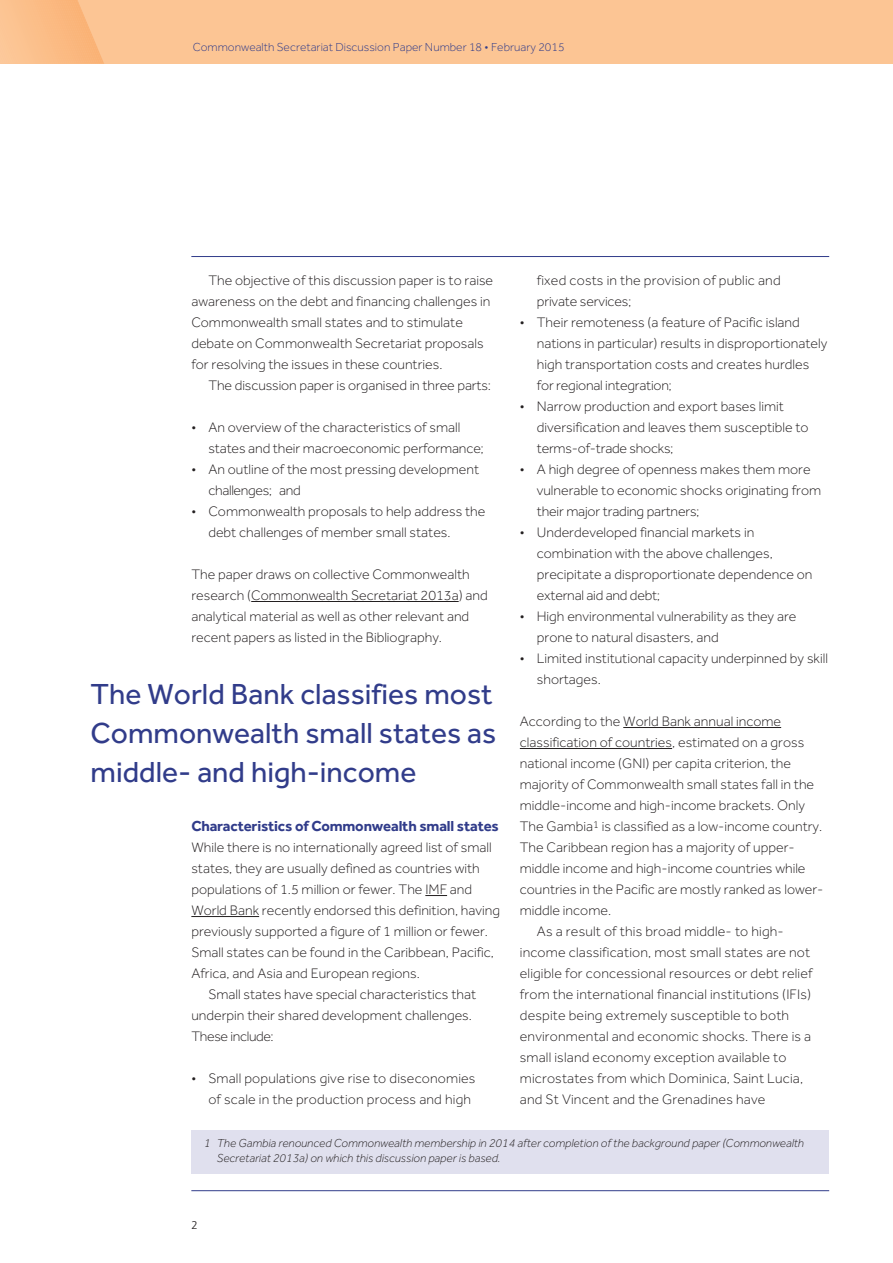
<style>
.page{position:relative;width:893px;height:1263px;background:#fff}
.page>*{position:absolute;margin:0;border:0;box-sizing:border-box;transform-origin:0 0}
.t1{font:30px/39px "Effra";color:#313c8a}
.t2{font:700 15px "Effra";letter-spacing:-.01em;color:#313c8a}
.t3{font:300 14.25px/21px "Effra";color:#231f20}
.t4{font:300 14.25px "Effra";letter-spacing:-.025em;color:#231f20}
.t5{font:italic 300 12px/14.4px "Effra";color:#231f20}
.t6{font:300 12px "Effra";color:#313c8a}
.t7{font:300 11.25px "Frutiger";color:#231f20}
</style>
<div class="page">
<div style="left:191px;top:1130px;width:638px;height:44px;background:#e0e0ee"></div>
<hr style="left:251px;top:601px;width:208px;height:1px;background:#231f20">
<svg style="left:425px;top:895px;width:22px;height:1px"></svg>
<hr style="left:191px;top:916px;width:68px;height:1px;background:#231f20">
<hr style="left:623px;top:727px;width:158px;height:1px;background:#231f20">
<hr style="left:520px;top:748px;width:152px;height:1px;background:#231f20">
<div style="left:0;top:0;width:893px;height:64px;background:#fcc594"></div>
<svg style="left:23px;top:0;width:81px;height:64px"></svg>
<hr style="left:191px;top:1190px;width:638px;height:1px;background:#313c8a">
<hr style="left:191px;top:256px;width:638px;height:1px;background:#313c8a">
<p class="t6" style="left:193px;top:40px;width:373px">Commonwealth Secretariat Discussion Paper Number 18 • February 2015</p>
<p class="t3" style="left:191px;top:270px;width:303px;text-indent:17px">The objective of this discussion paper is to raise awareness on the debt and financing challenges in Commonwealth small states and to stimulate debate on Commonwealth Secretariat proposals for resolving the issues in these countries.</p>
<p class="t3" style="left:208px;top:375px;width:289px">The discussion paper is organised in three parts:</p>
<p class="t3" style="left:208px;top:417px;width:282px;text-indent:-17px">• An overview of the characteristics of small states and their macroeconomic performance;</p>
<p class="t3" style="left:208px;top:459px;width:272px;text-indent:-17px">• An outline of the most pressing development challenges; and</p>
<p class="t3" style="left:208px;top:501px;width:279px;text-indent:-17px">• Commonwealth proposals to help address the debt challenges of member small states.</p>
<p class="t3" style="left:191px;top:564px;width:298px">The paper draws on collective Commonwealth research (Commonwealth Secretariat 2013a) and analytical material as well as other relevant and recent papers as listed in the Bibliography.</p>
<h1 class="t1" style="left:91px;top:674px;width:407px">The World Bank classifies most<br>Commonwealth small states as middle- and high-income</h1>
<p class="t2" style="left:191px;top:817px;width:309px">Characteristics of Commonwealth small states</p>
<p class="t3" style="left:191px;top:837px;width:302px">While there is no internationally agreed list of small</p>
<p class="t3" style="left:191px;top:858px;width:290px">states, they are usually defined as countries with</p>
<p class="t3" style="left:191px;top:879px;width:282px">populations of 1.5 million or fewer. The IMF and</p>
<p class="t3" style="left:191px;top:900px;width:310px">World Bank recently endorsed this definition, having</p>
<p class="t3" style="left:191px;top:921px;width:298px">previously supported a figure of 1 million or fewer.</p>
<p class="t3" style="left:191px;top:942px;width:304px">Small states can be found in the Caribbean, Pacific,</p>
<p class="t3" style="left:191px;top:963px;width:230px">Africa, and Asia and European regions.</p>
<p class="t3" style="left:208px;top:984px;width:269px">Small states have special characteristics that</p>
<p class="t3" style="left:191px;top:1005px;width:282px">underpin their shared development challenges.</p>
<p class="t4" style="left:191px;top:1028px;width:89px">These include:</p>
<p class="t3" style="left:208px;top:1068px;width:269px;text-indent:-17px">• Small populations give rise to diseconomies of scale in the production process and high</p>
<p class="t3" style="left:537px;top:270px;width:245px">fixed costs in the provision of public and private services;</p>
<p class="t3" style="left:537px;top:312px;width:292px;text-indent:-17px">• Their remoteness (a feature of Pacific island nations in particular) results in disproportionately high transportation costs and creates hurdles for regional integration;</p>
<p class="t3" style="left:537px;top:396px;width:273px;text-indent:-17px">• Narrow production and export bases limit diversification and leaves them susceptible to terms-of-trade shocks;</p>
<p class="t3" style="left:537px;top:459px;width:286px;text-indent:-17px">• A high degree of openness makes them more vulnerable to economic shocks originating from their major trading partners;</p>
<p class="t3" style="left:537px;top:522px;width:277px;text-indent:-17px">• Underdeveloped financial markets in combination with the above challenges, precipitate a disproportionate dependence on external aid and debt;</p>
<p class="t3" style="left:537px;top:606px;width:261px;text-indent:-17px">• High environmental vulnerability as they are prone to natural disasters, and</p>
<p class="t3" style="left:537px;top:648px;width:293px;text-indent:-17px">• Limited institutional capacity underpinned by skill shortages.</p>
<p class="t3" style="left:520px;top:711px;width:263px">According to the World Bank annual income</p>
<p class="t3" style="left:520px;top:732px;width:286px">classification of countries, estimated on a gross</p>
<p class="t3" style="left:520px;top:753px;width:273px">national income (GNI) per capita criterion, the</p>
<p class="t3" style="left:520px;top:774px;width:296px">majority of Commonwealth small states fall in the</p>
<p class="t3" style="left:520px;top:795px;width:287px">middle-income and high-income brackets. Only</p>
<p class="t3" style="left:520px;top:816px;width:304px">The Gambia<sup>1</sup> is classified as a low-income country.</p>
<p class="t3" style="left:520px;top:837px;width:276px">The Caribbean region has a majority of upper-</p>
<p class="t3" style="left:520px;top:858px;width:287px">middle income and high-income countries while</p>
<p class="t3" style="left:520px;top:879px;width:305px">countries in the Pacific are mostly ranked as lower-</p>
<p class="t3" style="left:520px;top:900px;width:93px">middle income.</p>
<p class="t3" style="left:537px;top:921px;width:248px">As a result of this broad middle- to high-</p>
<p class="t3" style="left:520px;top:942px;width:292px">income classification, most small states are not</p>
<p class="t3" style="left:520px;top:963px;width:294px">eligible for concessional resources or debt relief</p>
<p class="t3" style="left:520px;top:984px;width:293px">from the international financial institutions (IFIs)</p>
<p class="t3" style="left:520px;top:1005px;width:271px">despite being extremely susceptible to both</p>
<p class="t3" style="left:520px;top:1026px;width:293px">environmental and economic shocks. There is a</p>
<p class="t3" style="left:520px;top:1047px;width:268px">small island economy exception available to</p>
<p class="t3" style="left:520px;top:1068px;width:285px">microstates from which Dominica, Saint Lucia,</p>
<p class="t3" style="left:520px;top:1089px;width:247px">and St Vincent and the Grenadines have</p>
<p class="t5" style="left:217px;top:1136px;width:589px;text-indent:-13px">1 The Gambia renounced Commonwealth membership in 2014 after completion of the background paper (Commonwealth<br>Secretariat 2013a) on which this discussion paper is based.</p>
<p class="t7" style="left:191px;top:1220px;width:8px">2</p>
</div>
